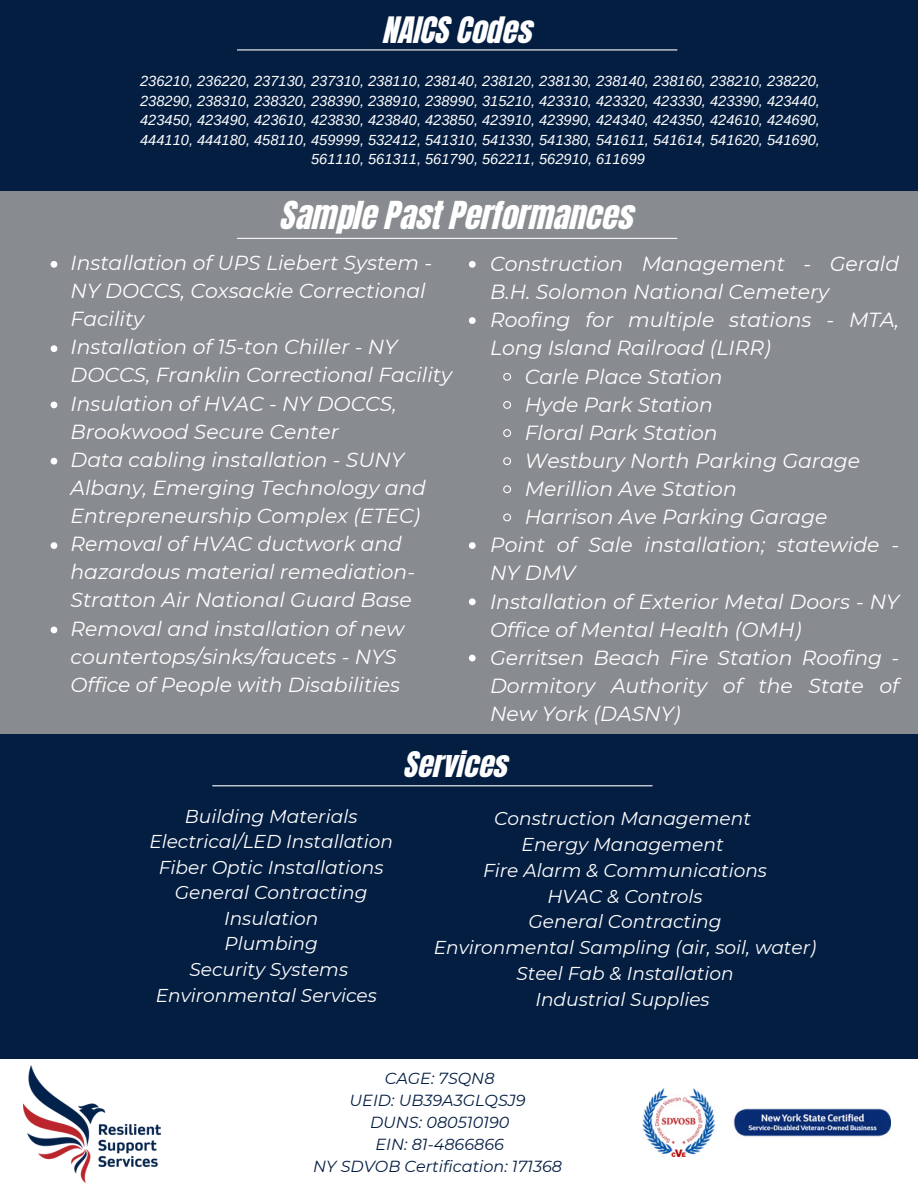
<style>
.page{position:relative;width:918px;height:1188px;background:#fff}
.page>*{position:absolute;margin:0;border:0;box-sizing:border-box;transform-origin:0 0}
.t1{font:32.7px "CA Generated";color:#fff}
.t2{font:30.9px "CA Generated";color:#fff}
.t3{font:30px "CA Generated";color:#fff}
.t4{font:italic 20.4px/28.2px "Montserrat";color:#fff}
.t5{font:italic 18.6px/25.5px "Montserrat";color:#fff;text-align:center}
.t6{font:italic 16.05px/22px "Montserrat";color:#041e42;text-align:center}
.t7{font:italic 14.7px/19.5px "Arimo";color:#fff;text-align:center}
</style>
<div class="page">
<img style="left:23px;top:1065px;width:138px;height:117px">
<div style="left:0;top:715px;width:918px;height:343px;background:#041e42"></div>
<div style="left:0;top:148px;width:918px;height:585px;background:#888b8f"></div>
<div style="left:0;top:0;width:918px;height:191px;background:#041e42"></div>
<hr style="left:237px;top:238px;width:440px;height:1px;background:#f8f9f9">
<hr style="left:237px;top:49px;width:440px;height:1px;background:#f8f9f9">
<hr style="left:212px;top:785px;width:441px;height:1px;background:#f8f9f9">
<svg style="left:51px;top:261px;width:6px;height:7px"></svg>
<svg style="left:51px;top:345px;width:6px;height:7px"></svg>
<svg style="left:51px;top:402px;width:6px;height:6px"></svg>
<svg style="left:51px;top:458px;width:6px;height:7px"></svg>
<svg style="left:51px;top:542px;width:6px;height:7px"></svg>
<svg style="left:51px;top:627px;width:6px;height:6px"></svg>
<img style="left:642px;top:1089px;width:249px;height:67px">
<svg style="left:469px;top:261px;width:7px;height:7px"></svg>
<svg style="left:469px;top:317px;width:7px;height:7px"></svg>
<svg style="left:503px;top:372px;width:8px;height:9px"></svg>
<svg style="left:503px;top:401px;width:8px;height:8px"></svg>
<svg style="left:503px;top:429px;width:8px;height:8px"></svg>
<svg style="left:503px;top:457px;width:8px;height:9px"></svg>
<svg style="left:503px;top:485px;width:8px;height:9px"></svg>
<svg style="left:503px;top:513px;width:8px;height:9px"></svg>
<svg style="left:469px;top:542px;width:7px;height:7px"></svg>
<svg style="left:469px;top:598px;width:7px;height:7px"></svg>
<svg style="left:469px;top:655px;width:7px;height:6px"></svg>
<h2 class="t2" style="left:385px;top:14px;width:150px">NAICS Codes</h2>
<p class="t7" style="left:140px;top:71px;width:681px">236210, 236220, 237130, 237310, 238110, 238140, 238120, 238130, 238140, 238160, 238210, 238220, 238290, 238310, 238320, 238390, 238910, 238990, 315210, 423310, 423320, 423330, 423390, 423440, 423450, 423490, 423610, 423830, 423840, 423850, 423910, 423990, 424340, 424350, 424610, 424690, 444110, 444180, 458110, 459999, 532412, 541310, 541330, 541380, 541611, 541614, 541620, 541690, 561110, 561311, 561790, 562211, 562910, 611699</p>
<h1 class="t1" style="left:282px;top:198px;width:354px">Sample Past Performances</h1>
<p class="t4" style="left:71px;top:248px;width:383px">Installation of UPS Liebert System -<br>NY DOCCS, Coxsackie Correctional<br>Facility<br>Installation of 15-ton Chiller - NY<br>DOCCS, Franklin Correctional Facility<br>Insulation of HVAC - NY DOCCS,<br>Brookwood Secure Center<br>Data cabling installation - SUNY<br>Albany, Emerging Technology and<br>Entrepreneurship Complex (ETEC)<br>Removal of HVAC ductwork and hazardous material remediation-<br>Stratton Air National Guard Base<br>Removal and installation of new countertops/sinks/faucets - NYS<br>Office of People with Disabilities</p>
<p class="t4" style="left:490px;top:249px;width:411px">Construction Management - Gerald</p>
<p class="t4" style="left:490px;top:277px;width:341px">B.H. Solomon National Cemetery</p>
<p class="t4" style="left:490px;top:305px;width:411px">Roofing for multiple stations - MTA,</p>
<p class="t4" style="left:490px;top:333px;width:282px">Long Island Railroad (LIRR)</p>
<p class="t4" style="left:525px;top:362px;width:199px">Carle Place Station</p>
<p class="t4" style="left:525px;top:390px;width:190px">Hyde Park Station</p>
<p class="t4" style="left:525px;top:418px;width:195px">Floral Park Station</p>
<p class="t4" style="left:525px;top:446px;width:337px">Westbury North Parking Garage</p>
<p class="t4" style="left:525px;top:474px;width:214px">Merillion Ave Station</p>
<p class="t4" style="left:525px;top:502px;width:304px">Harrison Ave Parking Garage</p>
<p class="t4" style="left:490px;top:530px;width:411px">Point of Sale installation; statewide -</p>
<p class="t4" style="left:490px;top:558px;width:87px">NY DMV</p>
<p class="t4" style="left:490px;top:587px;width:411px">Installation of Exterior Metal Doors - NY</p>
<p class="t4" style="left:490px;top:615px;width:313px">Office of Mental Health (OMH)</p>
<p class="t4" style="left:490px;top:643px;width:411px">Gerritsen Beach Fire Station Roofing -</p>
<p class="t4" style="left:490px;top:671px;width:411px">Dormitory Authority of the State of</p>
<p class="t4" style="left:490px;top:699px;width:192px">New York (DASNY)</p>
<h3 class="t3" style="left:405px;top:749px;width:105px">Services</h3>
<p class="t5" style="left:149px;top:803px;width:245px">Building Materials<br>Electrical/LED Installation<br>Fiber Optic Installations<br>General Contracting<br>Insulation<br>Plumbing<br>Security Systems<br>Environmental Services</p>
<p class="t5" style="left:434px;top:805px;width:384px">Construction Management<br>Energy Management<br>Fire Alarm &amp; Communications<br>HVAC &amp; Controls<br>General Contracting<br>Environmental Sampling (air, soil, water)<br>Steel Fab &amp; Installation<br>Industrial Supplies</p>
<p class="t6" style="left:313px;top:1066px;width:250px">CAGE: 7SQN8<br>UEID: UB39A3GLQSJ9<br>DUNS: 080510190<br>EIN: 81-4866866<br>NY SDVOB Certification: 171368</p>
</div>
